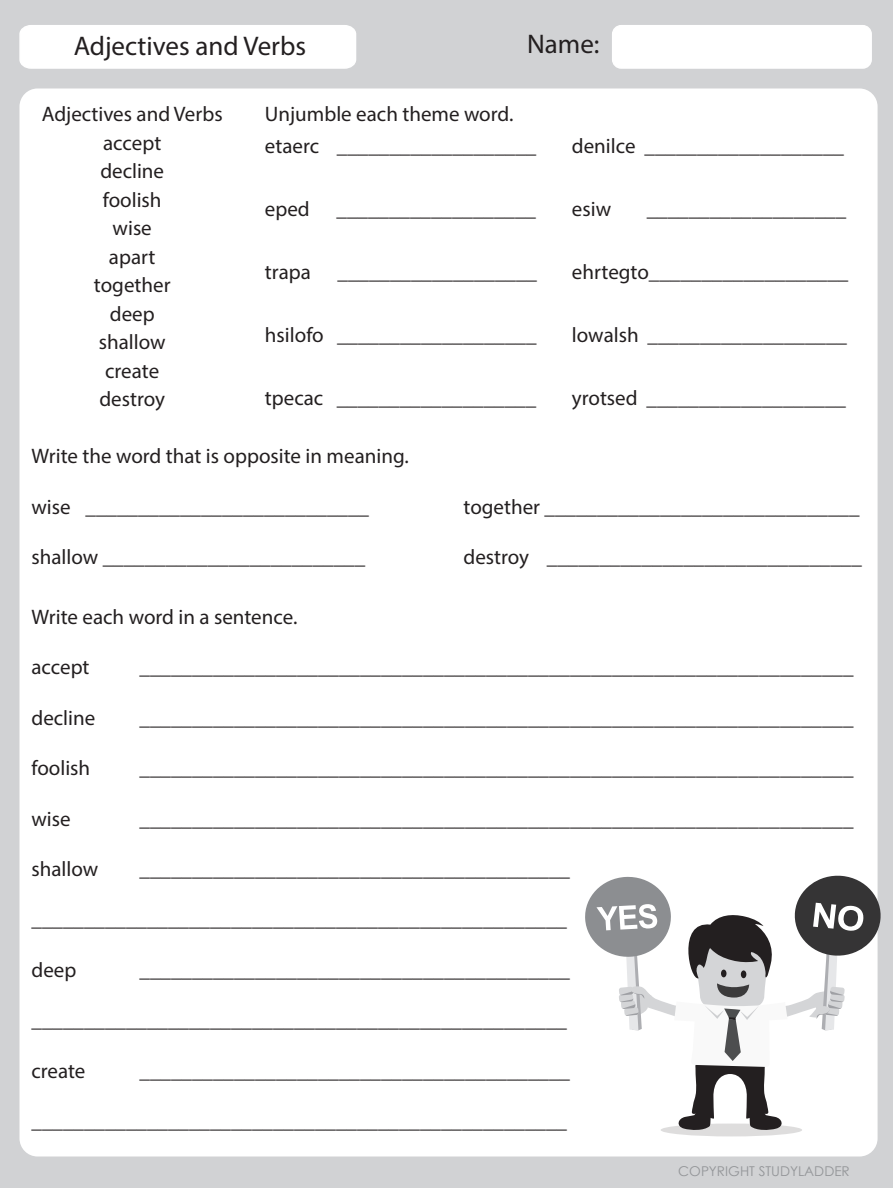
<style>
.page{position:relative;width:893px;height:1188px;background:#d1d2d4}
.page>*{position:absolute;margin:0;border:0;box-sizing:border-box;transform-origin:0 0}
.t1{font:27px "Myriad Pro";color:#231f20}
.t2{font:21px/28.5px "Myriad Pro";color:#231f20;text-align:center}
.t3{font:13.5px "Century Gothic";color:#939598}
</style>
<div class="page">
<div style="left:20px;top:89px;width:858px;height:1068px;background:#fff;border-radius:18px"></div>
<div style="left:613px;top:26px;width:258px;height:42px;background:#fff;border-radius:9px"></div>
<div style="left:612px;top:25px;width:260px;height:44px;border:2px solid #fff;border-radius:9px"></div>
<div style="left:19px;top:25px;width:338px;height:44px;background:#fff"></div>
<div style="left:661px;top:1124px;width:141px;height:12px;background:#dedddd;border-radius:50%"></div>
<svg style="left:585px;top:874px;width:296px;height:257px"></svg>
<p class="t1" style="left:74px;top:29px;width:234px">Adjectives and Verbs</p>
<p class="t1" style="left:527px;top:27px;width:74px">Name:</p>
<p class="t2" style="left:42px;top:100px;width:182px">Adjectives and Verbs accept<br>decline<br>foolish<br>wise<br>apart<br>together<br>deep<br>shallow<br>create<br>destroy</p>
<p class="t2" style="left:265px;top:98px;width:273px;line-height:31.5px;text-align:left">Unjumble each theme word. etaerc ___________________</p>
<p class="t2" style="left:572px;top:131px;width:274px">denilce ___________________</p>
<p class="t2" style="left:265px;top:194px;width:46px">eped</p>
<p class="t2" style="left:337px;top:194px;width:201px">___________________</p>
<p class="t2" style="left:572px;top:194px;width:41px">esiw</p>
<p class="t2" style="left:647px;top:194px;width:201px">___________________</p>
<p class="t2" style="left:265px;top:257px;width:47px">trapa</p>
<p class="t2" style="left:338px;top:257px;width:201px">___________________</p>
<p class="t2" style="left:572px;top:257px;width:278px">ehrtegto___________________</p>
<p class="t2" style="left:265px;top:320px;width:273px">hsilofo ___________________</p>
<p class="t2" style="left:572px;top:320px;width:277px">lowalsh ___________________</p>
<p class="t2" style="left:265px;top:383px;width:273px">tpecac ___________________</p>
<p class="t2" style="left:572px;top:383px;width:276px">yrotsed ___________________</p>
<p class="t2" style="left:32px;top:442px;width:379px">Write the word that is opposite in meaning.</p>
<p class="t2" style="left:32px;top:492px;width:339px">wise ___________________________</p>
<p class="t2" style="left:464px;top:492px;width:398px">together ______________________________</p>
<p class="t2" style="left:32px;top:543px;width:335px">shallow _________________________</p>
<p class="t2" style="left:463px;top:543px;width:400px">destroy ______________________________</p>
<p class="t2" style="left:32px;top:602px;width:267px">Write each word in a sentence.</p>
<p class="t2" style="left:32px;top:653px;width:60px">accept</p>
<p class="t2" style="left:140px;top:653px;width:715px">____________________________________________________________________</p>
<p class="t2" style="left:32px;top:703px;width:65px">decline</p>
<p class="t2" style="left:140px;top:703px;width:715px">____________________________________________________________________</p>
<p class="t2" style="left:32px;top:753px;width:60px">foolish</p>
<p class="t2" style="left:140px;top:753px;width:715px">____________________________________________________________________</p>
<p class="t2" style="left:32px;top:804px;width:41px">wise</p>
<p class="t2" style="left:140px;top:804px;width:716px">____________________________________________________________________</p>
<p class="t2" style="left:32px;top:854px;width:68px">shallow</p>
<p class="t2" style="left:140px;top:854px;width:432px">_________________________________________</p>
<p class="t2" style="left:32px;top:905px;width:537px">___________________________________________________</p>
<p class="t2" style="left:32px;top:955px;width:46px">deep</p>
<p class="t2" style="left:140px;top:955px;width:432px">_________________________________________</p>
<p class="t2" style="left:32px;top:1005px;width:537px">___________________________________________________</p>
<p class="t2" style="left:32px;top:1056px;width:55px">create</p>
<p class="t2" style="left:140px;top:1056px;width:432px">_________________________________________</p>
<p class="t2" style="left:32px;top:1106px;width:537px">___________________________________________________</p>
<p class="t3" style="left:678px;top:1161px;width:173px">COPYRIGHT STUDYLADDER</p>
</div>
